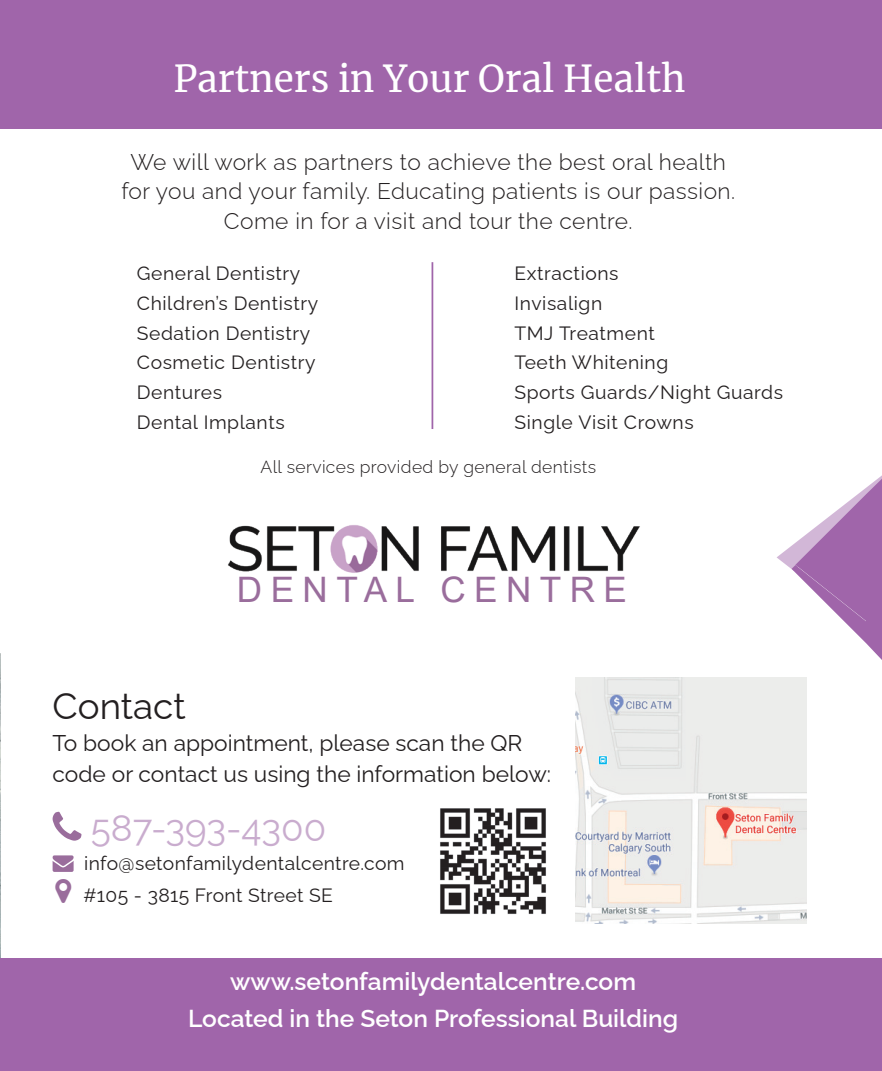
<style>
.page{position:relative;width:882px;height:1071px;background:#fff}
.page>*{position:absolute;margin:0;border:0;box-sizing:border-box;transform-origin:0 0}
.t1{font:36.75px "Merriweather";color:#fff}
.t2{font:36.75px "Raleway";color:#c9acce}
.t3{font:36.75px "Raleway";color:#231f20}
.t4{font:35.18px "Arial";letter-spacing:.24em;color:#9a6d9c}
.t5{font:600 24.5px/36.4px "Raleway";color:#fff;text-align:center}
.t6{font:300 22.75px/29.8px "Raleway";letter-spacing:.02em;color:#231f20;text-align:center}
.t7{font:22.75px/31.5px "Raleway";color:#231f20}
.t8{font:19.25px/29.8px "Raleway";letter-spacing:.03em;color:#231f20}
.t9{font:300 17.5px "Raleway";letter-spacing:.02em;color:#231f20}
</style>
<div class="page">
<img style="left:0;top:654px;width:1px;height:305px">
<div style="left:0;top:0;width:882px;height:128px;background:#a065aa"></div>
<hr style="left:432px;top:262px;width:1px;height:167px;background:#a065aa">
<div style="left:0;top:959px;width:882px;height:112px;background:#a065aa"></div>
<svg style="left:777px;top:475px;width:105px;height:185px"></svg>
<img style="left:576px;top:678px;width:230px;height:245px">
<svg style="left:53px;top:812px;width:28px;height:29px"></svg>
<svg style="left:53px;top:855px;width:21px;height:17px"></svg>
<img style="left:440px;top:808px;width:106px;height:106px">
<img style="left:228px;top:525px;width:412px;height:48px">
<h1 class="t1" style="left:173px;top:53px;width:514px">Partners in Your Oral Health</h1>
<p class="t6" style="left:121px;top:144px;width:615px">We will work as partners to achieve the best oral health for you and your family. Educating patients is our passion.<br>Come in for a visit and tour the centre.</p>
<p class="t8" style="left:137px;top:256px;width:183px">General Dentistry<br>Children’s Dentistry<br>Sedation Dentistry<br>Cosmetic Dentistry<br>Dentures<br>Dental Implants</p>
<p class="t8" style="left:515px;top:256px;width:270px">Extractions<br>Invisalign<br>TMJ Treatment<br>Teeth Whitening<br>Sports Guards/Night Guards<br>Single Visit Crowns</p>
<p class="t9" style="left:261px;top:453px;width:337px">All services provided by general dentists</p>
<h2 class="t4" style="left:237px;top:566px;width:391px">DENTAL CENTRE</h2>
<h1 class="t3" style="left:53px;top:677px;width:135px">Contact</h1>
<p class="t7" style="left:53px;top:725px;width:500px">To book an appointment, please scan the QR code or contact us using the information below:</p>
<h1 class="t2" style="left:91px;top:798px;width:237px">587-393-4300</h1>
<p class="t8" style="left:83px;top:846px;width:323px;line-height:31.5px">info@setonfamilydentalcentre.com #105 - 3815 Front Street SE</p>
<p class="t5" style="left:188px;top:961px;width:492px">www.setonfamilydentalcentre.com<br>Located in the Seton Professional Building</p>
</div>
